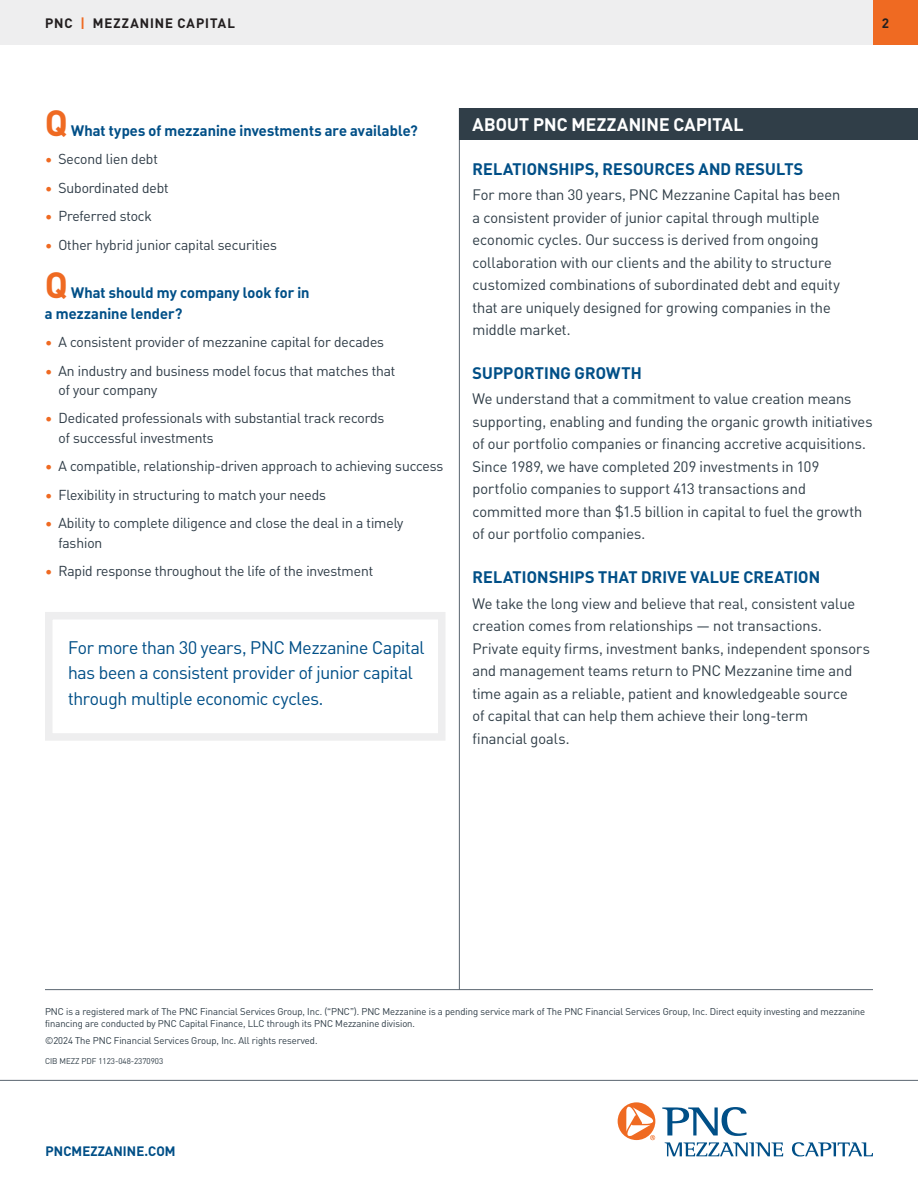
<style>
.page{position:relative;width:918px;height:1188px;background:#fff}
.page>*{position:absolute;margin:0;border:0;box-sizing:border-box;transform-origin:0 0}
.t1{font:700 36px "PNC Brand";color:#ef6a22}
.t2{font:18px/25.5px "PNC Brand";letter-spacing:-.015em;color:#004f87}
.t3{font:700 18px "PNC Brand";letter-spacing:.01em;color:#fff}
.t4{font:700 16.5px "PNC Brand";letter-spacing:.01em;color:#004f87}
.t5{font:15px/22.5px "PNC Brand";letter-spacing:.005em;color:#303e48}
.t6{font:700 15px/21px "PNC Brand";letter-spacing:.01em;color:#004f87}
.t7{font:14.25px/19.5px "PNC Brand";color:#303d48}
.t8{font:700 13.5px "PNC Brand";letter-spacing:.075em;color:#231f20}
.t9{font:700 13.5px "PNC Brand";letter-spacing:.01em;color:#004f87}
.t10{font:9.75px/12px "PNC Brand";color:#303e48}
.t11{font:8.25px "PNC Brand";color:#303e48}
.s1{color:#ef6a22}
</style>
<div class="page">
<hr style="left:459px;top:108px;width:1px;height:882px;background:#5b6670">
<hr style="left:0;top:1080px;width:918px;height:1px;background:#5b6670">
<div style="left:873px;top:0;width:45px;height:45px;background:#ef6a22"></div>
<div style="left:0;top:0;width:873px;height:45px;background:#eeeeef"></div>
<svg style="left:45px;top:612px;width:400px;height:129px"></svg>
<div style="left:459px;top:108px;width:459px;height:32px;background:#303e48"></div>
<hr style="left:45px;top:989px;width:828px;height:1px;background:#5b6670">
<svg style="left:665px;top:1142px;width:118px;height:14px"></svg>
<svg style="left:792px;top:1142px;width:81px;height:14px"></svg>
<svg style="left:662px;top:1107px;width:85px;height:29px"></svg>
<svg style="left:618px;top:1102px;width:37px;height:38px"></svg>
<p class="t8" style="left:45px;top:14px;width:191px">PNC <span class="s1">|</span> MEZZANINE CAPITAL</p>
<p class="t8" style="left:882px;top:14px;width:8px">2</p>
<h2 class="t1" style="left:45px;top:99px;width:24px">Q</h2>
<h2 class="t6" style="left:71px;top:119px;width:348px">What types of mezzanine investments are available?</h2>
<p class="t7" style="left:45px;top:149px;width:114px"><span class="s1">•</span> Second lien debt</p>
<p class="t7" style="left:45px;top:177px;width:125px"><span class="s1">•</span> Subordinated debt</p>
<p class="t7" style="left:45px;top:206px;width:108px"><span class="s1">•</span> Preferred stock</p>
<p class="t7" style="left:45px;top:234px;width:233px"><span class="s1">•</span> Other hybrid junior capital securities</p>
<h2 class="t1" style="left:45px;top:261px;width:24px">Q</h2>
<h2 class="t6" style="left:45px;top:281px;width:266px;text-indent:26px">What should my company look for in a mezzanine lender?</h2>
<p class="t7" style="left:45px;top:332px;width:341px"><span class="s1">•</span> A consistent provider of mezzanine capital for decades</p>
<p class="t7" style="left:58px;top:360px;width:338px;text-indent:-13px"><span class="s1">•</span> An industry and business model focus that matches that of your company</p>
<p class="t7" style="left:58px;top:408px;width:327px;text-indent:-13px"><span class="s1">•</span> Dedicated professionals with substantial track records of successful investments</p>
<p class="t7" style="left:45px;top:456px;width:400px"><span class="s1">•</span> A compatible, relationship-driven approach to achieving success</p>
<p class="t7" style="left:45px;top:485px;width:282px"><span class="s1">•</span> Flexibility in structuring to match your needs</p>
<p class="t7" style="left:58px;top:513px;width:346px;text-indent:-13px"><span class="s1">•</span> Ability to complete diligence and close the deal in a timely fashion</p>
<p class="t7" style="left:45px;top:561px;width:330px"><span class="s1">•</span> Rapid response throughout the life of the investment</p>
<p class="t2" style="left:68px;top:634px;width:358px">For more than 30 years, PNC Mezzanine Capital has been a consistent provider of junior capital through multiple economic cycles.</p>
<h3 class="t3" style="left:473px;top:112px;width:272px">ABOUT PNC MEZZANINE CAPITAL</h3>
<h4 class="t4" style="left:473px;top:158px;width:332px">RELATIONSHIPS, RESOURCES AND RESULTS</h4>
<p class="t5" style="left:472px;top:183px;width:369px">For more than 30 years, PNC Mezzanine Capital has been a consistent provider of junior capital through multiple economic cycles. Our success is derived from ongoing collaboration with our clients and the ability to structure customized combinations of subordinated debt and equity that are uniquely designed for growing companies in the middle market.</p>
<h3 class="t4" style="left:473px;top:362px;width:171px">SUPPORTING GROWTH</h3>
<p class="t5" style="left:472px;top:387px;width:402px">We understand that a commitment to value creation means supporting, enabling and funding the organic growth initiatives of our portfolio companies or financing accretive acquisitions.<br>Since 1989, we have completed 209 investments in 109 portfolio companies to support 413 transactions and committed more than $1.5 billion in capital to fuel the growth of our portfolio companies.</p>
<h4 class="t4" style="left:473px;top:566px;width:349px">RELATIONSHIPS THAT DRIVE VALUE CREATION</h4>
<p class="t5" style="left:472px;top:592px;width:399px">We take the long view and believe that real, consistent value creation comes from relationships — not transactions.<br>Private equity firms, investment banks, independent sponsors and management teams return to PNC Mezzanine time and time again as a reliable, patient and knowledgeable source<br>of capital that can help them achieve their long-term<br>financial goals.</p>
<p class="t10" style="left:45px;top:1006px;width:822px">PNC is a registered mark of The PNC Financial Services Group, Inc. (“PNC”). PNC Mezzanine is a pending service mark of The PNC Financial Services Group, Inc. Direct equity investing and mezzanine financing are conducted by PNC Capital Finance, LLC through its PNC Mezzanine division.</p>
<p class="t10" style="left:45px;top:1034px;width:274px">©2024 The PNC Financial Services Group, Inc. All rights reserved.</p>
<p class="t11" style="left:45px;top:1056px;width:120px">CIB MEZZ PDF 1123-048-2370903</p>
<p class="t9" style="left:46px;top:1142px;width:132px">PNCMEZZANINE.COM</p>
</div>
